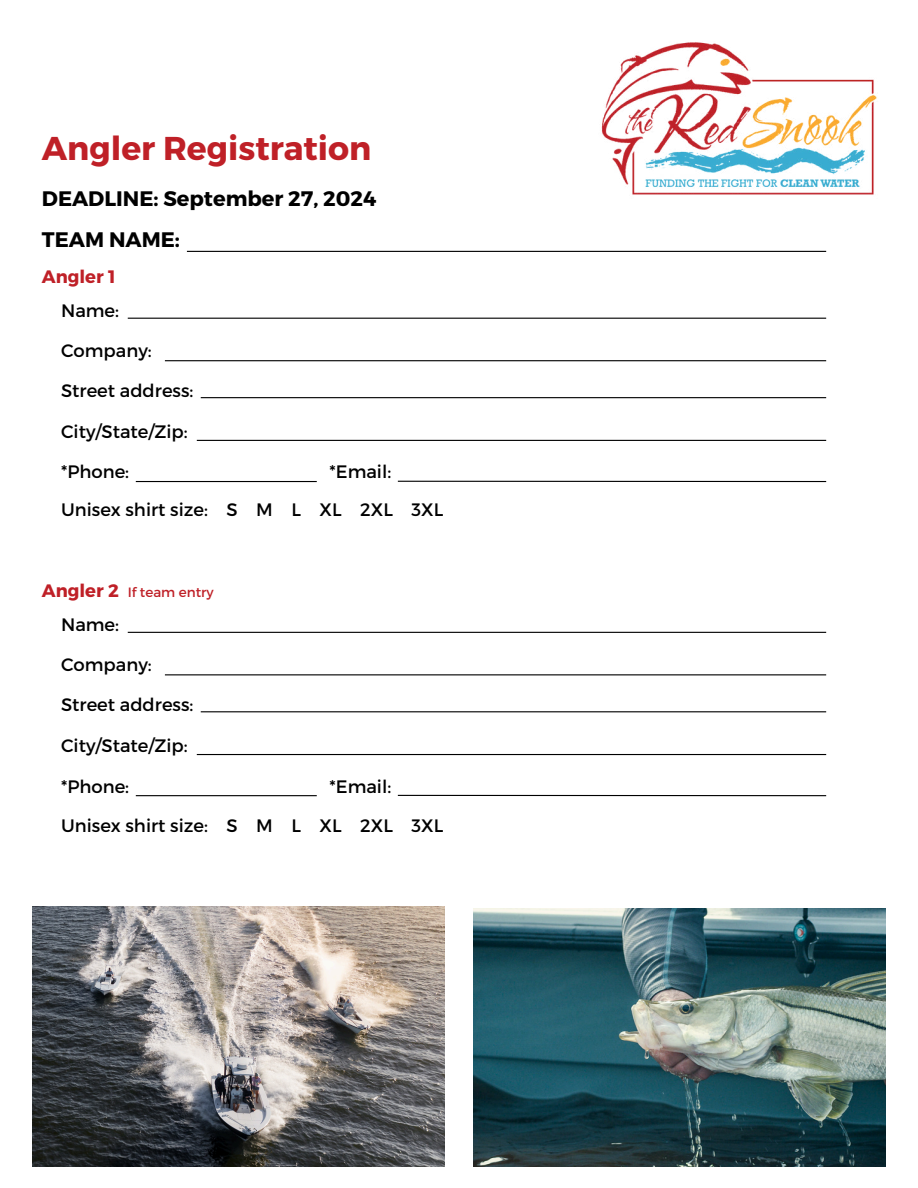
<style>
.page{position:relative;width:918px;height:1188px;background:#fff}
.page>*{position:absolute;margin:0;border:0;box-sizing:border-box;transform-origin:0 0}
.t1{font:700 33px "Montserrat";color:#bf2027}
.t2{font:700 21px "Montserrat";color:#000}
.t3{font:18px "Montserrat";color:#000}
.t4{font:700 18px "Montserrat";color:#bf2027}
.t5{font:13.5px "Montserrat";color:#bf2027}
</style>
<div class="page">
<hr style="left:128px;top:318px;width:698px;height:1px;background:#000">
<hr style="left:165px;top:360px;width:661px;height:1px;background:#000">
<hr style="left:201px;top:397px;width:625px;height:1px;background:#000">
<hr style="left:197px;top:440px;width:629px;height:1px;background:#000">
<hr style="left:136px;top:481px;width:181px;height:1px;background:#000">
<hr style="left:398px;top:481px;width:428px;height:1px;background:#000">
<hr style="left:128px;top:632px;width:698px;height:1px;background:#000">
<hr style="left:165px;top:674px;width:661px;height:1px;background:#000">
<hr style="left:201px;top:711px;width:625px;height:1px;background:#000">
<hr style="left:197px;top:754px;width:629px;height:1px;background:#000">
<hr style="left:136px;top:795px;width:181px;height:1px;background:#000">
<hr style="left:398px;top:795px;width:428px;height:1px;background:#000">
<img style="left:474px;top:909px;width:411px;height:257px">
<img style="left:33px;top:906px;width:411px;height:260px">
<img style="left:601px;top:42px;width:276px;height:153px">
<hr style="left:187px;top:251px;width:639px;height:1px;background:#000">
<h1 class="t1" style="left:42px;top:128px;width:331px">Angler Registration</h1>
<p class="t2" style="left:42px;top:186px;width:336px">DEADLINE: September 27, 2024</p>
<p class="t2" style="left:42px;top:226px;width:140px">TEAM NAME:</p>
<p class="t4" style="left:42px;top:266px;width:75px">Angler 1</p>
<p class="t3" style="left:61px;top:300px;width:59px">Name:</p>
<p class="t3" style="left:61px;top:340px;width:92px">Company:</p>
<p class="t3" style="left:61px;top:379px;width:134px">Street address:</p>
<p class="t3" style="left:61px;top:420px;width:128px">City/State/Zip:</p>
<p class="t3" style="left:61px;top:461px;width:70px">*Phone:</p>
<p class="t3" style="left:330px;top:461px;width:63px">*Email:</p>
<p class="t3" style="left:61px;top:498px;width:384px">Unisex shirt size: S M L XL 2XL 3XL</p>
<p class="t4" style="left:42px;top:580px;width:78px">Angler 2</p>
<p class="t5" style="left:128px;top:584px;width:87px">If team entry</p>
<p class="t3" style="left:61px;top:614px;width:59px">Name:</p>
<p class="t3" style="left:61px;top:654px;width:92px">Company:</p>
<p class="t3" style="left:61px;top:693px;width:134px">Street address:</p>
<p class="t3" style="left:61px;top:734px;width:128px">City/State/Zip:</p>
<p class="t3" style="left:61px;top:775px;width:70px">*Phone:</p>
<p class="t3" style="left:330px;top:775px;width:63px">*Email:</p>
<p class="t3" style="left:61px;top:815px;width:384px">Unisex shirt size: S M L XL 2XL 3XL</p>
</div>
